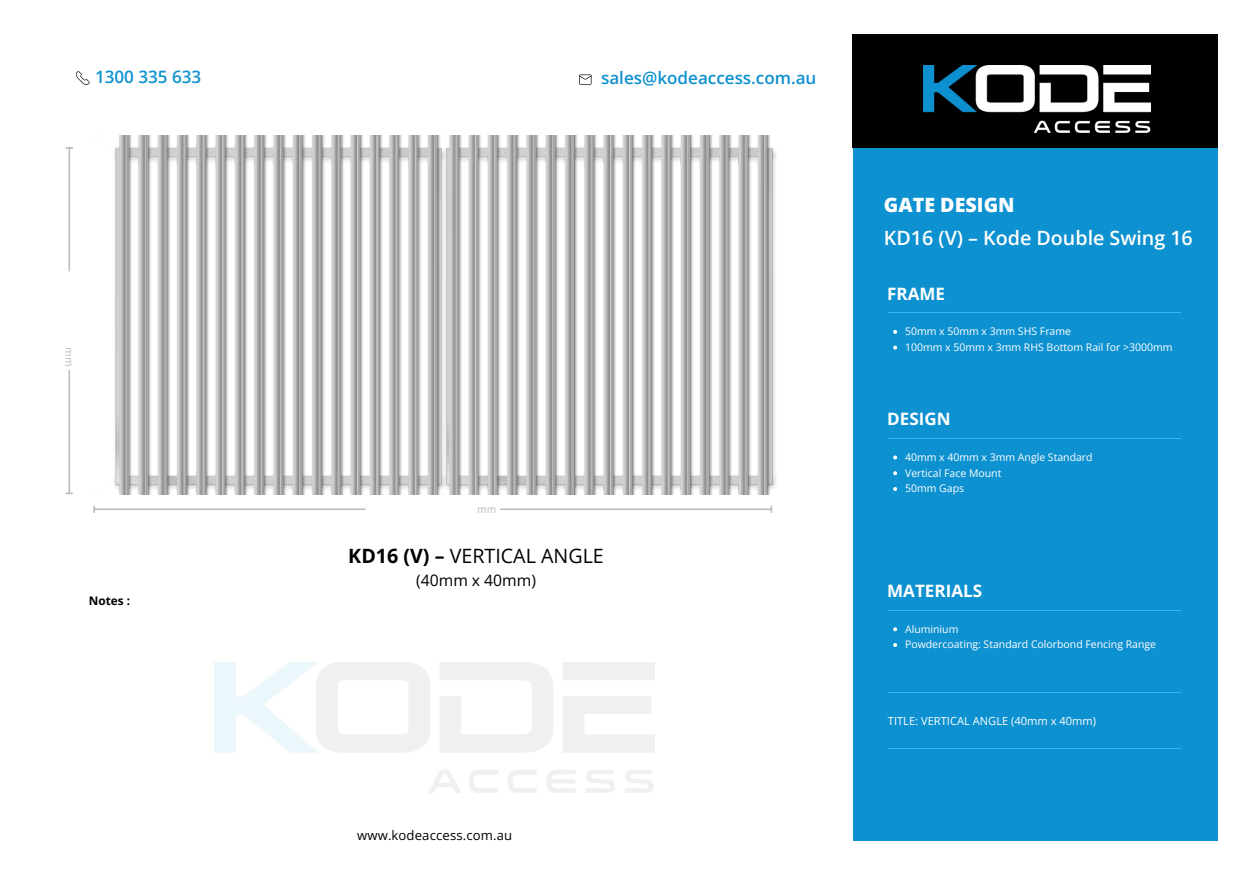
<style>
.page{position:relative;width:1260px;height:889px;background:#fff}
.page>*{position:absolute;margin:0;border:0;box-sizing:border-box;transform-origin:0 0}
.t1{font:600 19.69px/33.4px "Open Sans";color:#fff}
.t2{font:19.69px "Open Sans";color:#000}
.t3{font:600 17.06px "Open Sans";color:#0e91d0}
.t4{font:700 17.06px "Open Sans";color:#fff}
.t5{font:15.75px "Open Sans";color:#000}
.t6{font:13.12px "Open Sans";letter-spacing:.01em;color:#000}
.t7{font:700 11.81px "Open Sans";color:#000}
.t8{font:11.2px "Open Sans";color:#fff}
.t9{font:10.5px "Open Sans";color:#fff}
.t10{font:10.5px "Canva Sans";color:#babbbc}
.s1{font-weight:700}
.s2{font-weight:800}
</style>
<div class="page">
<div style="left:853px;top:34px;width:365px;height:806px;background:#0e91d0"></div>
<div style="left:853px;top:34px;width:365px;height:113px;background:#000"></div>
<img style="left:924px;top:65px;width:227px;height:67px">
<hr style="left:889px;top:312px;width:292px;height:1px;background:#3bb6f1">
<hr style="left:889px;top:438px;width:292px;height:1px;background:#3bb6f1">
<hr style="left:889px;top:610px;width:292px;height:1px;background:#3bb6f1">
<hr style="left:889px;top:692px;width:292px;height:1px;background:#3bb6f1">
<hr style="left:889px;top:748px;width:292px;height:1px;background:#3bb6f1">
<svg style="left:76px;top:71px;width:14px;height:14px"></svg>
<svg style="left:579px;top:74px;width:13px;height:11px"></svg>
<hr style="left:95px;top:508px;width:676px;height:2px;background:#babbbc">
<svg style="left:93px;top:506px;width:2px;height:6px"></svg>
<hr style="left:68px;top:148px;width:2px;height:345px;background:#babbbc">
<img style="left:114px;top:135px;width:662px;height:359px">
<svg style="left:893px;top:455px;width:4px;height:4px"></svg>
<svg style="left:893px;top:471px;width:4px;height:4px"></svg>
<svg style="left:893px;top:487px;width:4px;height:4px"></svg>
<svg style="left:893px;top:627px;width:4px;height:4px"></svg>
<svg style="left:893px;top:643px;width:4px;height:4px"></svg>
<svg style="left:893px;top:330px;width:4px;height:4px"></svg>
<svg style="left:893px;top:345px;width:4px;height:4px"></svg>
<h2 class="t3" style="left:95px;top:65px;width:108px">1300 335 633</h2>
<h6 class="t3" style="left:601px;top:66px;width:217px">sales@kodeaccess.com.au</h6>
<p class="t10" style="left:77px;top:347px;width:21px;rotate:90deg">mm</p>
<p class="t7" style="left:89px;top:592px;width:43px">Notes :</p>
<p class="t10" style="left:477px;top:502px;width:21px">mm</p>
<h3 class="t2" style="left:348px;top:541px;width:257px"><span class="s1">KD16 (V) –</span> VERTICAL ANGLE</h3>
<h3 class="t5" style="left:416px;top:569px;width:121px">(40mm x 40mm)</h3>
<h5 class="t6" style="left:357px;top:826px;width:157px">www.kodeaccess.com.au</h5>
<p class="t1" style="left:884px;top:187px;width:310px"><span class="s2">GATE DESIGN<br></span>KD16 (V) – Kode Double Swing 16</p>
<p class="t4" style="left:887px;top:281px;width:59px">FRAME</p>
<p class="t9" style="left:905px;top:324px;width:167px">50mm x 50mm x 3mm SHS Frame</p>
<h3 class="t9" style="left:905px;top:340px;width:269px">100mm x 50mm x 3mm RHS Bottom Rail for &gt;3000mm</h3>
<p class="t4" style="left:887px;top:407px;width:65px">DESIGN</p>
<p class="t9" style="left:905px;top:449px;width:189px">40mm x 40mm x 3mm Angle Standard</p>
<p class="t9" style="left:905px;top:465px;width:98px">Vertical Face Mount</p>
<h3 class="t9" style="left:905px;top:481px;width:61px">50mm Gaps</h3>
<h1 class="t4" style="left:887px;top:579px;width:96px">MATERIALS</h1>
<p class="t9" style="left:905px;top:621px;width:55px">Aluminium</p>
<p class="t9" style="left:905px;top:637px;width:252px">Powdercoating: Standard Colorbond Fencing Range</p>
<p class="t8" style="left:888px;top:713px;width:210px">TITLE: VERTICAL ANGLE (40mm x 40mm)</p>
</div>
